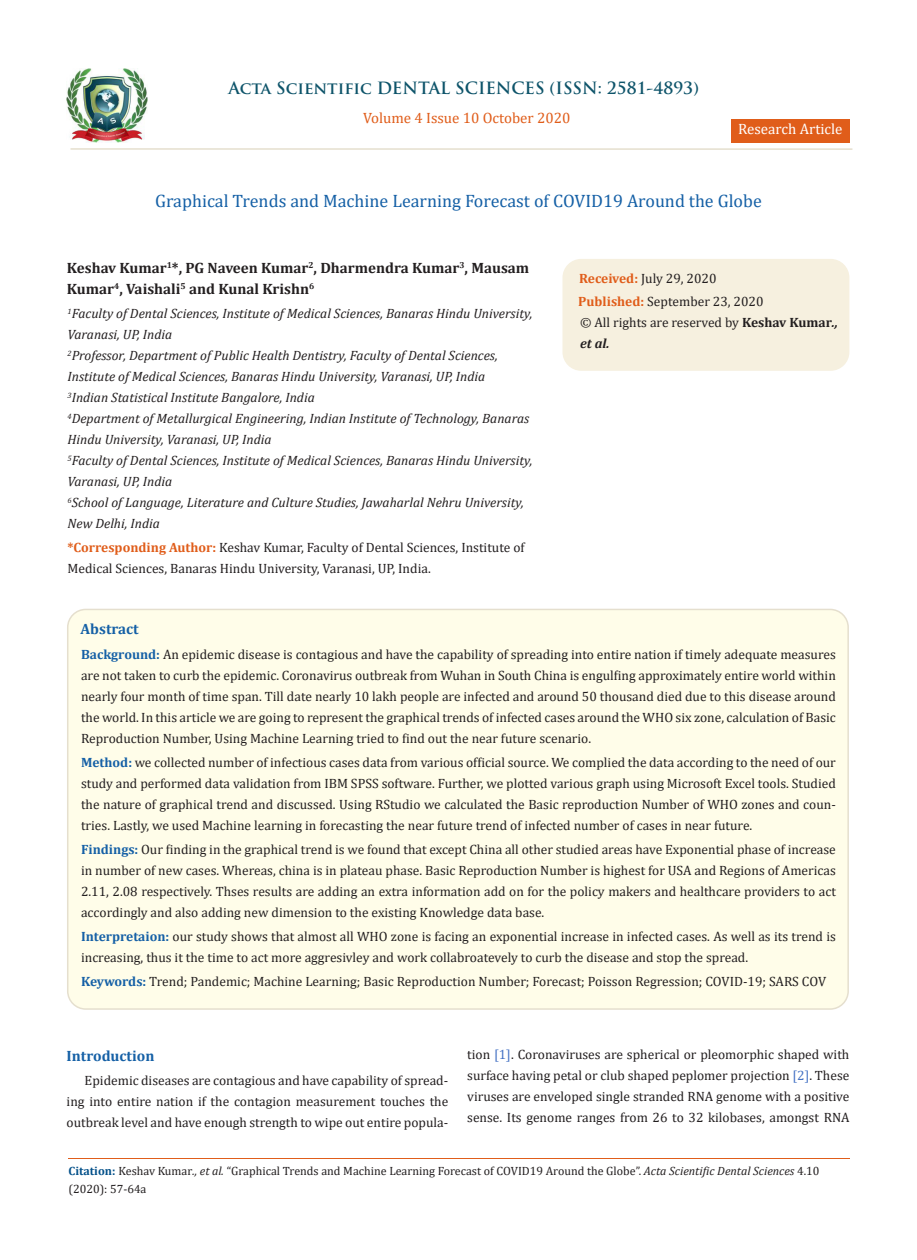
<style>
.page{position:relative;width:917px;height:1260px;background:#fff}
.page>*{position:absolute;margin:0;border:0;box-sizing:border-box;transform-origin:0 0}
.t1{font:18px "Cambria";color:#1560a6}
.t2{font:700 16.5px "Trajan Pro";color:#0e546a}
.t3{font:700 15px/21px "Cambria";color:#231f20}
.t4{font:15px "Cambria";color:#e05d1a}
.t5{font:700 15px "Cambria";color:#1560a6}
.t6{font:15px "Cambria";color:#fff}
.t7{font:13.5px/21px "Cambria";color:#231f20;text-align:justify}
.t8{font:italic 13.5px/21px "Cambria";color:#231f20}
.t9{font:12px/18px "Cambria";color:#231f20}
.s1{font-weight:700;color:#e05d1a}
.s2{font-weight:700}
.s3{font-weight:700;font-style:italic}
.s4{font-weight:700;color:#1560a6}
.s5{color:#4472c4}
.s6{font-weight:700;color:#035089}
.s7{font-style:italic}
</style>
<div class="page">
<img style="left:67px;top:68px;width:80px;height:74px">
<div style="left:731px;top:119px;width:118px;height:23px;background:#e05d1a"></div>
<div style="left:563px;top:260px;width:285px;height:110px;background:#f6f0df;border-radius:18px"></div>
<div style="left:562px;top:259px;width:287px;height:112px;border:2px solid #f6f0df;border-radius:18px"></div>
<div style="left:68px;top:609px;width:780px;height:400px;background:#fffde9;border-radius:18px"></div>
<div style="left:67px;top:609px;width:781px;height:401px;border:2px solid #e5dfce;border-radius:18px"></div>
<hr style="left:70px;top:148px;width:782px;height:2px;background:#e5dfce">
<hr style="left:68px;top:1159px;width:782px;height:1px;background:#e05d1a">
<p class="t2" style="left:228px;top:77px;width:472px">Acta Scientific DENTAL SCIENCES (ISSN: 2581-4893)</p>
<p class="t4" style="left:363px;top:109px;width:209px">Volume 4 Issue 10 October 2020</p>
<p class="t6" style="left:738px;top:120px;width:106px">Research Article</p>
<p class="t1" style="left:155px;top:190px;width:608px">Graphical Trends and Machine Learning Forecast of COVID19 Around the Globe</p>
<p class="t3" style="left:67px;top:257px;width:464px">Keshav Kumar<sup>1</sup>*, PG Naveen Kumar<sup>2</sup>, Dharmendra Kumar<sup>3</sup>, Mausam<br>Kumar<sup>4</sup>, Vaishali<sup>5</sup> and Kunal Krishn<sup>6</sup></p>
<p class="t8" style="left:68px;top:303px;width:466px"><sup>1</sup>Faculty of Dental Sciences, Institute of Medical Sciences, Banaras Hindu University,<br>Varanasi, UP, India</p>
<p class="t8" style="left:68px;top:345px;width:431px"><sup>2</sup>Professor, Department of Public Health Dentistry, Faculty of Dental Sciences,<br>Institute of Medical Sciences, Banaras Hindu University, Varanasi, UP, India</p>
<p class="t8" style="left:68px;top:387px;width:249px"><sup>3</sup>Indian Statistical Institute Bangalore, India</p>
<p class="t8" style="left:68px;top:408px;width:463px"><sup>4</sup>Department of Metallurgical Engineering, Indian Institute of Technology, Banaras<br>Hindu University, Varanasi, UP, India</p>
<p class="t8" style="left:68px;top:450px;width:466px"><sup>5</sup>Faculty of Dental Sciences, Institute of Medical Sciences, Banaras Hindu University,<br>Varanasi, UP, India</p>
<p class="t8" style="left:68px;top:492px;width:458px"><sup>6</sup>School of Language, Literature and Culture Studies, Jawaharlal Nehru University,<br>New Delhi, India</p>
<p class="t7" style="left:68px;top:537px;width:458px"><span class="s1">*Corresponding Author:</span> Keshav Kumar, Faculty of Dental Sciences, Institute of<br>Medical Sciences, Banaras Hindu University, Varanasi, UP, India.</p>
<p class="t7" style="left:579px;top:268px;width:139px"><span class="s1">Received:</span> July 29, 2020</p>
<p class="t7" style="left:578px;top:291px;width:187px"><span class="s1">Published:</span> September 23, 2020</p>
<p class="t7" style="left:580px;top:312px;width:259px">© All rights are reserved by <span class="s2">Keshav Kumar</span><span class="s3">., et al.</span></p>
<p class="t5" style="left:81px;top:618px;width:60px">Abstract</p>
<p class="t7" style="left:81px;top:643px;width:756px"><span class="s4">Background:</span> An epidemic disease is contagious and have the capability of spreading into entire nation if timely adequate measures are not taken to curb the epidemic. Coronavirus outbreak from Wuhan in South China is engulfing approximately entire world within nearly four month of time span. Till date nearly 10 lakh people are infected and around 50 thousand died due to this disease around the world. In this article we are going to represent the graphical trends of infected cases around the WHO six zone, calculation of Basic Reproduction Number, Using Machine Learning tried to find out the near future scenario.</p>
<p class="t7" style="left:81px;top:751px;width:756px"><span class="s4">Method:</span> we collected number of infectious cases data from various official source. We complied the data according to the need of our study and performed data validation from IBM SPSS software. Further, we plotted various graph using Microsoft Excel tools. Studied the nature of graphical trend and discussed. Using RStudio we calculated the Basic reproduction Number of WHO zones and coun&shy;tries. Lastly, we used Machine learning in forecasting the near future trend of infected number of cases in near future.</p>
<p class="t7" style="left:81px;top:838px;width:756px"><span class="s4">Findings:</span> Our finding in the graphical trend is we found that except China all other studied areas have Exponential phase of increase in number of new cases. Whereas, china is in plateau phase. Basic Reproduction Number is highest for USA and Regions of Americas 2.11, 2.08 respectively. Thses results are adding an extra information add on for the policy makers and healthcare providers to act accordingly and also adding new dimension to the existing Knowledge data base.</p>
<p class="t7" style="left:81px;top:925px;width:756px"><span class="s4">Interpretaion:</span> our study shows that almost all WHO zone is facing an exponential increase in infected cases. As well as its trend is increasing, thus it the time to act more aggresivley and work collabroatevely to curb the disease and stop the spread.</p>
<p class="t7" style="left:81px;top:970px;width:746px"><span class="s4">Keywords:</span> Trend; Pandemic; Machine Learning; Basic Reproduction Number; Forecast; Poisson Regression; COVID-19; SARS COV</p>
<p class="t5" style="left:67px;top:1045px;width:89px">Introduction</p>
<p class="t7" style="left:67px;top:1069px;width:383px;text-indent:18px">Epidemic diseases are contagious and have capability of spread&shy;ing into entire nation if the contagion measurement touches the outbreak level and have enough strength to wipe out entire popula-</p>
<p class="t7" style="left:467px;top:1044px;width:384px">tion <span class="s5">[1]</span>. Coronaviruses are spherical or pleomorphic shaped with surface having petal or club shaped peplomer projection <span class="s5">[2]</span>. These viruses are enveloped single stranded RNA genome with a positive sense. Its genome ranges from 26 to 32 kilobases, amongst RNA</p>
<p class="t9" style="left:68px;top:1162px;width:752px"><span class="s6">Citation:</span> Keshav Kumar<span class="s7">., et al.</span> “Graphical Trends and Machine Learning Forecast of COVID19 Around the Globe”. <span class="s7">Acta Scientific Dental Sciences</span> 4.10 (2020): 57-64a</p>
</div>
